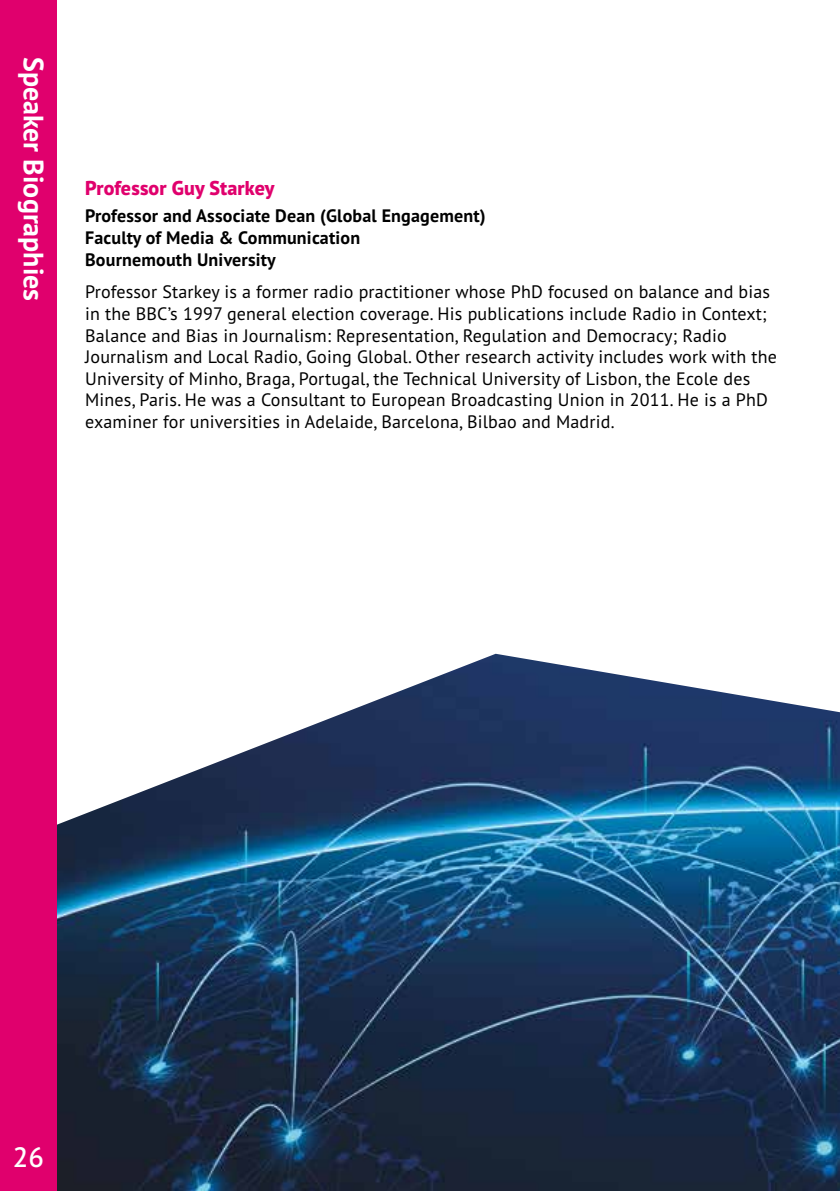
<style>
.page{position:relative;width:840px;height:1191px;background:#fff}
.page>*{position:absolute;margin:0;border:0;box-sizing:border-box;transform-origin:0 0}
.t1{font:700 28px "PT Sans Pro";color:#fff}
.t2{font:600 28px "PT Sans Pro";color:#fff}
.t3{font:800 20px "PT Sans Pro";letter-spacing:.01em;color:#e0006d}
.t4{font:18px/21.6px "PT Sans Pro";letter-spacing:.01em;color:#000}
.t5{font:700 18px/21.6px "PT Sans Pro";letter-spacing:.01em;color:#000}
</style>
<div class="page">
<img style="left:57px;top:654px;width:782px;height:537px">
<div style="left:0;top:0;width:57px;height:1191px;background:#e0006d"></div>
<p class="t1" style="left:52px;top:57px;width:246px;rotate:90deg">Speaker Biographies</p>
<p class="t3" style="left:85px;top:175px;width:191px">Professor Guy Starkey</p>
<p class="t5" style="left:85px;top:205px;width:402px">Professor and Associate Dean (Global Engagement)<br>Faculty of Media &amp; Communication<br>Bournemouth University</p>
<p class="t4" style="left:85px;top:281px;width:693px">Professor Starkey is a former radio practitioner whose PhD focused on balance and bias in the BBC’s 1997 general election coverage. His publications include Radio in Context; Balance and Bias in Journalism: Representation, Regulation and Democracy; Radio Journalism and Local Radio, Going Global. Other research activity includes work with the University of Minho, Braga, Portugal, the Technical University of Lisbon, the Ecole des Mines, Paris. He was a Consultant to European Broadcasting Union in 2011. He is a PhD examiner for universities in Adelaide, Barcelona, Bilbao and Madrid.</p>
<p class="t2" style="left:13px;top:1138px;width:33px">26</p>
</div>
